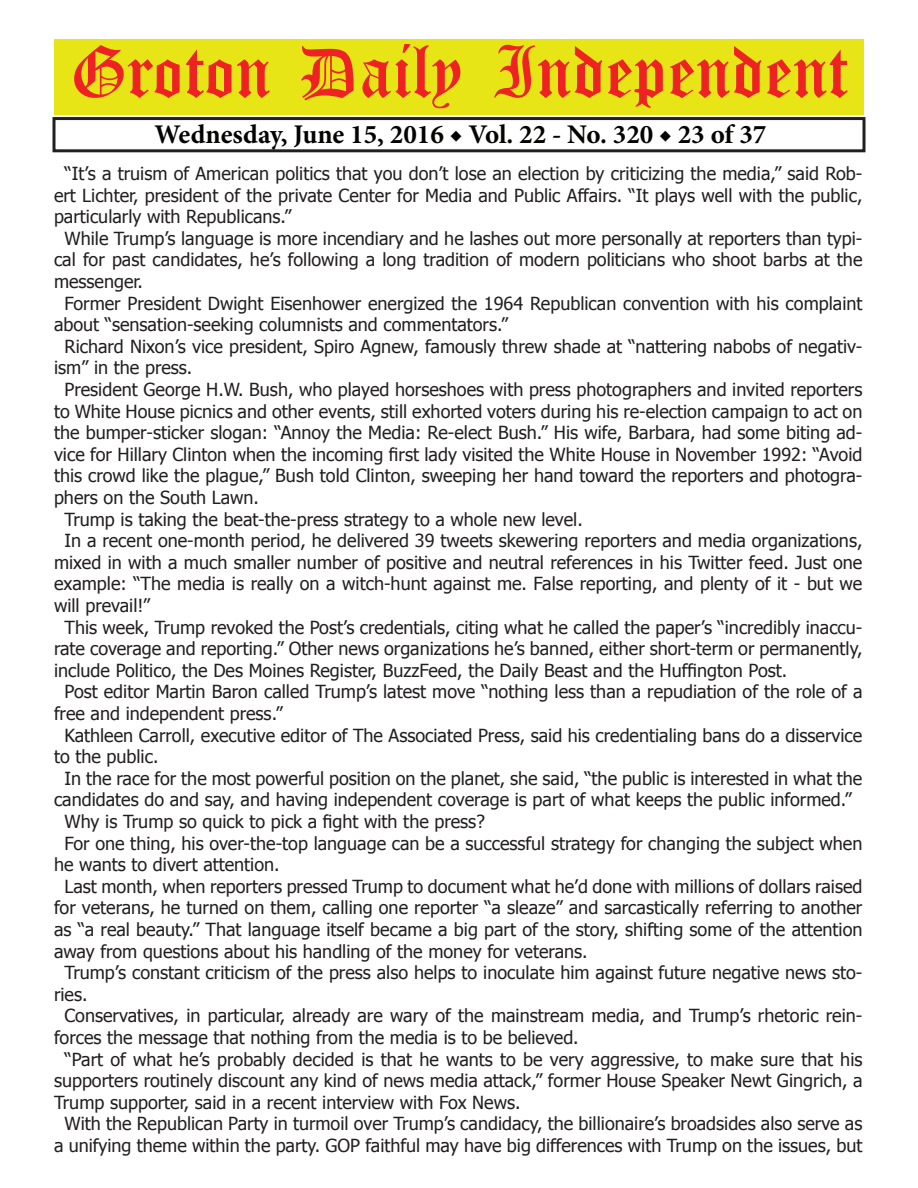
<style>
.page{position:relative;width:918px;height:1188px;background:#fff}
.page>*{position:absolute;margin:0;border:0;box-sizing:border-box;transform-origin:0 0}
.t1{font:54px "Old English Five";color:#ee2123}
.t2{font:700 27px "Minion Pro";color:#040503}
.t3{font:18px "Tahoma";color:#231f20}
</style>
<div class="page">
<div style="left:52px;top:117px;width:814px;height:35px;border:3px solid #231f20"></div>
<div style="left:54px;top:40px;width:810px;height:75px;background:#e7e515"></div>
<h1 class="t1" style="left:70px;top:47px;width:779px">Groton Daily Independent</h1>
<h2 class="t2" style="left:155px;top:116px;width:613px">Wednesday, June 15, 2016 ◆ Vol. 22 - No. 320 ◆ 23 of 37</h2>
<p class="t3" style="left:64px;top:161px;width:799px">“It’s a truism of American politics that you don’t lose an election by criticizing the media,” said Rob-</p>
<p class="t3" style="left:54px;top:183px;width:810px">ert Lichter, president of the private Center for Media and Public Affairs. “It plays well with the public,</p>
<p class="t3" style="left:54px;top:205px;width:239px">particularly with Republicans.”</p>
<p class="t3" style="left:64px;top:226px;width:799px">While Trump’s language is more incendiary and he lashes out more personally at reporters than typi-</p>
<p class="t3" style="left:54px;top:248px;width:810px">cal for past candidates, he’s following a long tradition of modern politicians who shoot barbs at the</p>
<p class="t3" style="left:54px;top:269px;width:91px">messenger.</p>
<p class="t3" style="left:64px;top:291px;width:800px">Former President Dwight Eisenhower energized the 1964 Republican convention with his complaint</p>
<p class="t3" style="left:54px;top:313px;width:456px">about “sensation-seeking columnists and commentators.”</p>
<p class="t3" style="left:64px;top:334px;width:799px">Richard Nixon’s vice president, Spiro Agnew, famously threw shade at “nattering nabobs of negativ-</p>
<p class="t3" style="left:54px;top:356px;width:140px">ism” in the press.</p>
<p class="t3" style="left:64px;top:377px;width:799px">President George H.W. Bush, who played horseshoes with press photographers and invited reporters</p>
<p class="t3" style="left:54px;top:399px;width:810px">to White House picnics and other events, still exhorted voters during his re-election campaign to act on</p>
<p class="t3" style="left:54px;top:421px;width:810px">the bumper-sticker slogan: “Annoy the Media: Re-elect Bush.” His wife, Barbara, had some biting ad-</p>
<p class="t3" style="left:54px;top:442px;width:810px">vice for Hillary Clinton when the incoming first lady visited the White House in November 1992: “Avoid</p>
<p class="t3" style="left:54px;top:464px;width:810px">this crowd like the plague,” Bush told Clinton, sweeping her hand toward the reporters and photogra-</p>
<p class="t3" style="left:54px;top:485px;width:206px">phers on the South Lawn.</p>
<p class="t3" style="left:64px;top:507px;width:520px">Trump is taking the beat-the-press strategy to a whole new level.</p>
<p class="t3" style="left:64px;top:529px;width:799px">In a recent one-month period, he delivered 39 tweets skewering reporters and media organizations,</p>
<p class="t3" style="left:54px;top:550px;width:810px">mixed in with a much smaller number of positive and neutral references in his Twitter feed. Just one</p>
<p class="t3" style="left:54px;top:572px;width:810px">example: “The media is really on a witch-hunt against me. False reporting, and plenty of it - but we</p>
<p class="t3" style="left:54px;top:593px;width:97px">will prevail!”</p>
<p class="t3" style="left:64px;top:615px;width:799px">This week, Trump revoked the Post’s credentials, citing what he called the paper’s “incredibly inaccu-</p>
<p class="t3" style="left:54px;top:637px;width:810px">rate coverage and reporting.” Other news organizations he’s banned, either short-term or permanently,</p>
<p class="t3" style="left:54px;top:658px;width:735px">include Politico, the Des Moines Register, BuzzFeed, the Daily Beast and the Huffington Post.</p>
<p class="t3" style="left:64px;top:680px;width:799px">Post editor Martin Baron called Trump’s latest move “nothing less than a repudiation of the role of a</p>
<p class="t3" style="left:54px;top:701px;width:230px">free and independent press.”</p>
<p class="t3" style="left:64px;top:723px;width:799px">Kathleen Carroll, executive editor of The Associated Press, said his credentialing bans do a disservice</p>
<p class="t3" style="left:54px;top:745px;width:106px">to the public.</p>
<p class="t3" style="left:64px;top:766px;width:799px">In the race for the most powerful position on the planet, she said, “the public is interested in what the</p>
<p class="t3" style="left:54px;top:788px;width:799px">candidates do and say, and having independent coverage is part of what keeps the public informed.”</p>
<p class="t3" style="left:64px;top:809px;width:422px">Why is Trump so quick to pick a fight with the press?</p>
<p class="t3" style="left:64px;top:831px;width:799px">For one thing, his over-the-top language can be a successful strategy for changing the subject when</p>
<p class="t3" style="left:54px;top:853px;width:227px">he wants to divert attention.</p>
<p class="t3" style="left:64px;top:874px;width:799px">Last month, when reporters pressed Trump to document what he’d done with millions of dollars raised</p>
<p class="t3" style="left:54px;top:896px;width:810px">for veterans, he turned on them, calling one reporter “a sleaze” and sarcastically referring to another</p>
<p class="t3" style="left:54px;top:917px;width:810px">as “a real beauty.” That language itself became a big part of the story, shifting some of the attention</p>
<p class="t3" style="left:54px;top:939px;width:535px">away from questions about his handling of the money for veterans.</p>
<p class="t3" style="left:64px;top:961px;width:799px">Trump’s constant criticism of the press also helps to inoculate him against future negative news sto-</p>
<p class="t3" style="left:54px;top:982px;width:35px">ries.</p>
<p class="t3" style="left:64px;top:1004px;width:799px">Conservatives, in particular, already are wary of the mainstream media, and Trump’s rhetoric rein-</p>
<p class="t3" style="left:54px;top:1025px;width:526px">forces the message that nothing from the media is to be believed.</p>
<p class="t3" style="left:64px;top:1047px;width:799px">“Part of what he’s probably decided is that he wants to be very aggressive, to make sure that his</p>
<p class="t3" style="left:54px;top:1069px;width:810px">supporters routinely discount any kind of news media attack,” former House Speaker Newt Gingrich, a</p>
<p class="t3" style="left:54px;top:1090px;width:468px">Trump supporter, said in a recent interview with Fox News.</p>
<p class="t3" style="left:64px;top:1112px;width:799px">With the Republican Party in turmoil over Trump’s candidacy, the billionaire’s broadsides also serve as</p>
<p class="t3" style="left:54px;top:1133px;width:810px">a unifying theme within the party. GOP faithful may have big differences with Trump on the issues, but</p>
</div>
